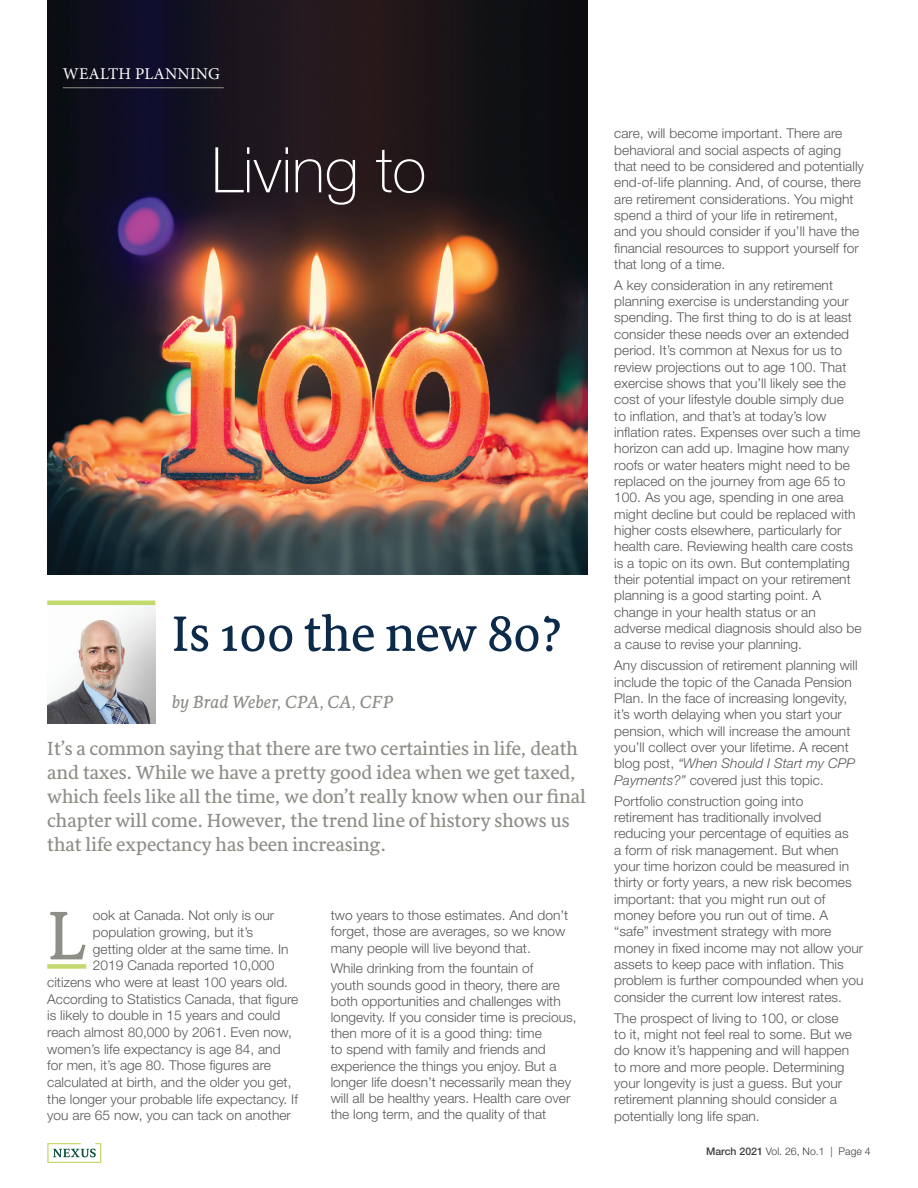
<style>
.page{position:relative;width:918px;height:1188px;background:#fff}
.page>*{position:absolute;margin:0;border:0;box-sizing:border-box;transform-origin:0 0}
.t1{font:70.5px "Sirba";color:#8e8e88}
.t2{font:100 63px "Helvetica Neue LT Std";color:#fff}
.t3{font:51px "Sirba";letter-spacing:-.015em;color:#0c2a49}
.t4{font:19.5px/24px "Sirba";color:#8e8e88}
.t5{font:italic 18px "Sirba";color:#8e8e88}
.t6{font:16.5px "Minion Pro";letter-spacing:.01em;color:#fff}
.t7{font:300 13.5px/16.4px "Helvetica Neue LT Std";color:#57585a}
.t8{font:300 10.5px "Helvetica Neue LT Std";color:#3e3e3f}
.s1{font-style:italic}
.s2{font-weight:500}
</style>
<div class="page">
<svg style="left:47px;top:1143px;width:54px;height:20px"></svg>
<img style="left:47px;top:0;width:540px;height:575px">
<div style="left:47px;top:964px;width:39px;height:5px;background:#c2da6d"></div>
<hr style="left:63px;top:87px;width:161px;height:1px;background:#8e8e88">
<img style="left:47px;top:605px;width:108px;height:119px">
<hr style="left:47px;top:601px;width:108px;height:4px;background:#c2da6d">
<p class="t6" style="left:63px;top:62px;width:159px">WEALTH PLANNING</p>
<h2 class="t2" style="left:211px;top:134px;width:216px">Living to</h2>
<h3 class="t3" style="left:172px;top:597px;width:392px">Is 100 the new 80?</h3>
<h3 class="t5" style="left:172px;top:689px;width:223px">by Brad Weber, CPA, CA, CFP</h3>
<p class="t4" style="left:47px;top:737px;width:540px">It’s a common saying that there are two certainties in life, death and taxes. While we have a pretty good idea when we get taxed, which feels like all the time, we don’t really know when our final chapter will come. However, the trend line of history shows us that life expectancy has been increasing.</p>
<p class="t7" style="left:93px;top:907px;width:183px">ook at Canada. Not only is our</p>
<p class="t7" style="left:93px;top:924px;width:162px">population growing, but it’s</p>
<p class="t7" style="left:93px;top:940px;width:197px">getting older at the same time. In</p>
<p class="t7" style="left:93px;top:957px;width:183px">2019 Canada reported 10,000</p>
<p class="t7" style="left:47px;top:974px;width:242px">citizens who were at least 100 years old.</p>
<p class="t7" style="left:47px;top:991px;width:253px">According to Statistics Canada, that figure</p>
<p class="t7" style="left:47px;top:1007px;width:235px">is likely to double in 15 years and could</p>
<p class="t7" style="left:47px;top:1024px;width:246px">reach almost 80,000 by 2061. Even now,</p>
<p class="t7" style="left:47px;top:1041px;width:235px">women’s life expectancy is age 84, and</p>
<p class="t7" style="left:47px;top:1057px;width:225px">for men, it’s age 80. Those figures are</p>
<p class="t7" style="left:47px;top:1074px;width:246px">calculated at birth, and the older you get,</p>
<p class="t7" style="left:47px;top:1091px;width:252px">the longer your probable life expectancy. If</p>
<p class="t7" style="left:47px;top:1107px;width:245px">you are 65 now, you can tack on another</p>
<h1 class="t1" style="left:47px;top:884px;width:40px">L</h1>
<p class="t7" style="left:331px;top:907px;width:239px">two years to those estimates. And don’t forget, those are averages, so we know many people will live beyond that.</p>
<p class="t7" style="left:331px;top:960px;width:248px">While drinking from the fountain of<br>youth sounds good in theory, there are both opportunities and challenges with longevity. If you consider time is precious, then more of it is a good thing: time<br>to spend with family and friends and experience the things you enjoy. But a longer life doesn’t necessarily mean they will all be healthy years. Health care over the long term, and the quality of that</p>
<p class="t7" style="left:614px;top:125px;width:251px">care, will become important. There are behavioral and social aspects of aging that need to be considered and potentially end-of-life planning. And, of course, there are retirement considerations. You might spend a third of your life in retirement,<br>and you should consider if you’ll have the financial resources to support yourself for that long of a time.</p>
<p class="t7" style="left:614px;top:277px;width:249px">A key consideration in any retirement planning exercise is understanding your spending. The first thing to do is at least consider these needs over an extended period. It’s common at Nexus for us to review projections out to age 100. That exercise shows that you’ll likely see the cost of your lifestyle double simply due<br>to inflation, and that’s at today’s low inflation rates. Expenses over such a time horizon can add up. Imagine how many roofs or water heaters might need to be replaced on the journey from age 65 to 100. As you age, spending in one area might decline but could be replaced with higher costs elsewhere, particularly for health care. Reviewing health care costs is a topic on its own. But contemplating their potential impact on your retirement planning is a good starting point. A change in your health status or an adverse medical diagnosis should also be a cause to revise your planning.</p>
<p class="t7" style="left:614px;top:657px;width:245px">Any discussion of retirement planning will include the topic of the Canada Pension Plan. In the face of increasing longevity, it’s worth delaying when you start your pension, which will increase the amount you’ll collect over your lifetime. A recent blog post, <span class="s1">“When Should I Start my CPP Payments?”</span> covered just this topic.</p>
<p class="t7" style="left:614px;top:792px;width:251px">Portfolio construction going into retirement has traditionally involved reducing your percentage of equities as<br>a form of risk management. But when your time horizon could be measured in thirty or forty years, a new risk becomes important: that you might run out of money before you run out of time. A “safe” investment strategy with more money in fixed income may not allow your assets to keep pace with inflation. This problem is further compounded when you consider the current low interest rates.</p>
<p class="t7" style="left:614px;top:1009px;width:239px">The prospect of living to 100, or close to it, might not feel real to some. But we do know it’s happening and will happen to more and more people. Determining your longevity is just a guess. But your retirement planning should consider a potentially long life span.</p>
<p class="t8" style="left:706px;top:1145px;width:166px"><span class="s2">March 2021</span> Vol. 26, No.1 | Page 4</p>
</div>
